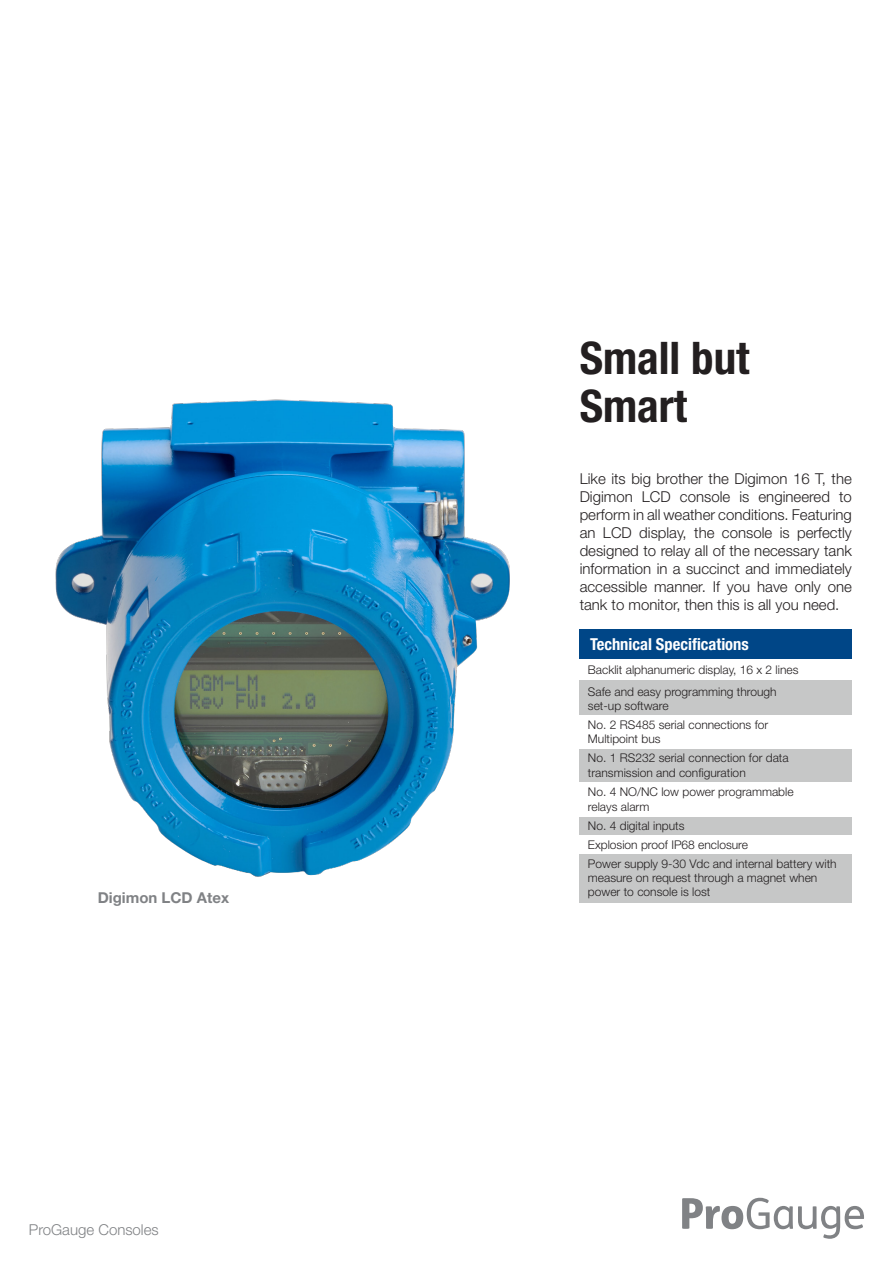
<style>
.page{position:relative;width:893px;height:1263px;background:#fff}
.page>*{position:absolute;margin:0;border:0;box-sizing:border-box;transform-origin:0 0}
.t1{font:700 condensed 45px/48px "Helvetica Neue LT Std";color:#231f20}
.t2{font:700 condensed 16.5px "Helvetica Neue LT Std";color:#fff}
.t3{font:300 15px/18px "Helvetica Neue LT Std";color:#231f20;text-align:justify}
.t4{font:300 15px "Helvetica Neue LT Std";color:#808285}
.t5{font:700 15px "Helvetica Neue LT Std";color:#808285}
.t6{font:300 12px/14.4px "Helvetica Neue LT Std";color:#231f20}
</style>
<div class="page">
<div style="left:580px;top:629px;width:272px;height:30px;background:#004687"></div>
<div style="left:580px;top:681px;width:272px;height:34px;background:#c6c7c7"></div>
<div style="left:580px;top:817px;width:272px;height:17px;background:#c6c7c7"></div>
<div style="left:580px;top:749px;width:272px;height:32px;background:#c6c7c7"></div>
<div style="left:580px;top:854px;width:272px;height:49px;background:#c6c7c7"></div>
<img style="left:55px;top:399px;width:455px;height:478px">
<svg style="left:682px;top:1198px;width:182px;height:41px"></svg>
<p class="t5" style="left:98px;top:889px;width:133px">Digimon LCD Atex</p>
<p class="t4" style="left:29px;top:1221px;width:131px">ProGauge Consoles</p>
<p class="t1" style="left:580px;top:334px;width:171px">Small but<br>Smart</p>
<p class="t3" style="left:580px;top:469px;width:274px">Like its big brother the Digimon 16 T, the Digimon LCD console is engineered to perform in all weather conditions. Featuring an LCD display, the console is perfectly designed to relay all of the necessary tank information in a succinct and immediately accessible manner. If you have only one tank to monitor, then this is all you need.</p>
<p class="t2" style="left:590px;top:634px;width:160px">Technical Specifications</p>
<p class="t6" style="left:588px;top:662px;width:212px">Backlit alphanumeric display, 16 x 2 lines</p>
<p class="t6" style="left:588px;top:684px;width:190px">Safe and easy programming through</p>
<p class="t6" style="left:588px;top:698px;width:82px">set-up software</p>
<p class="t6" style="left:588px;top:717px;width:182px">No. 2 RS485 serial connections for</p>
<p class="t6" style="left:588px;top:731px;width:74px">Multipoint bus</p>
<p class="t6" style="left:588px;top:750px;width:202px">No. 1 RS232 serial connection for data transmission and configuration</p>
<p class="t6" style="left:588px;top:784px;width:207px">No. 4 NO/NC low power programmable</p>
<p class="t6" style="left:588px;top:799px;width:63px">relays alarm</p>
<p class="t6" style="left:588px;top:818px;width:98px">No. 4 digital inputs</p>
<p class="t6" style="left:588px;top:837px;width:162px">Explosion proof IP68 enclosure</p>
<p class="t6" style="left:588px;top:856px;width:250px">Power supply 9-30 Vdc and internal battery with measure on request through a magnet when</p>
<p class="t6" style="left:588px;top:885px;width:124px">power to console is lost</p>
</div>
